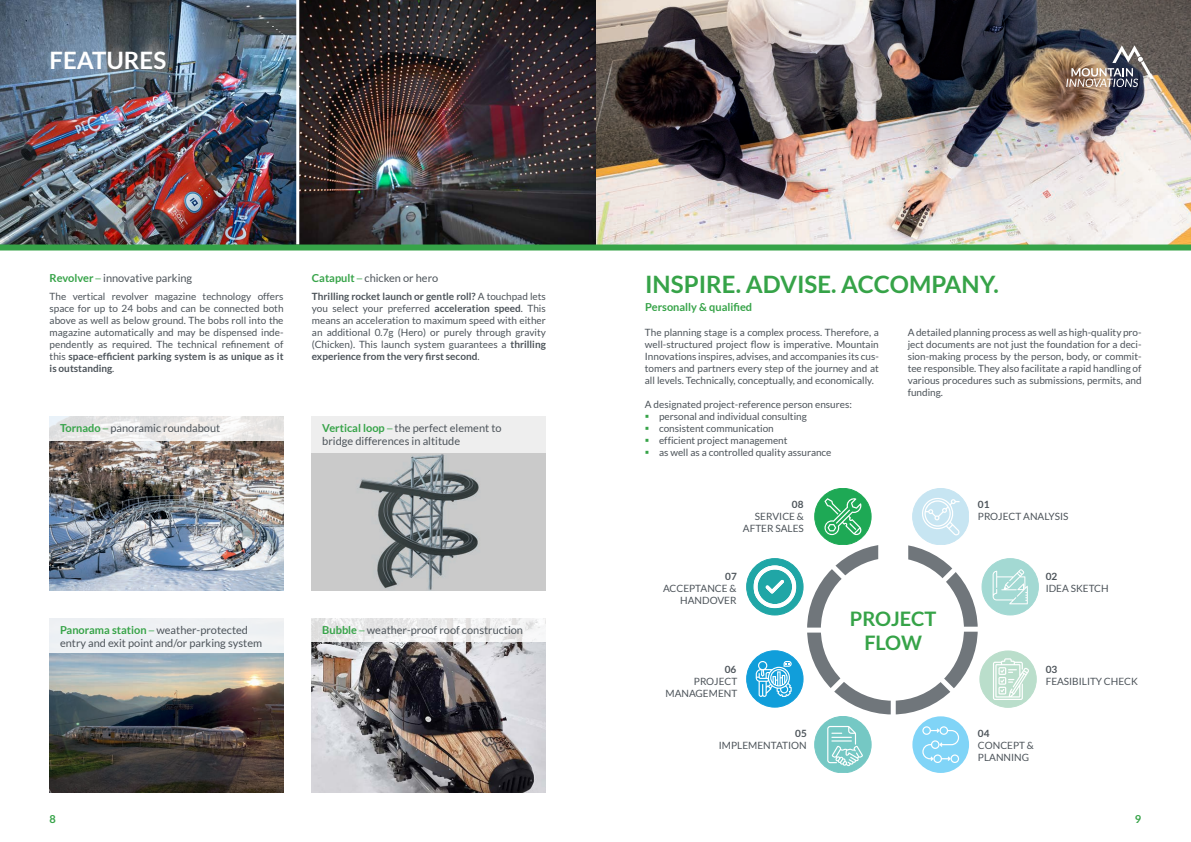
<style>
.page{position:relative;width:1191px;height:842px;background:#fff}
.page>*{position:absolute;margin:0;border:0;box-sizing:border-box;transform-origin:0 0}
.t1{font:700 24px "Lato";color:#36a348}
.t2{font:700 24px "Lato";color:#fff}
.t3{font:700 20px "Lato";color:#36a348}
.t4{font:11px/13.2px "Lato";color:#4d545a}
.t5{font:700 11px "Lato";color:#36a348}
.t6{font:10px/12px "Lato";color:#4d545a;text-align:justify}
.t7{font:700 10px "Lato";color:#4d545a}
.s1{font-weight:700;color:#36a348}
.s2{font-family:"Linotype Univers 420 Cn";color:#36a348}
.s3{font-weight:700}
.s4{color:#36a348}
</style>
<div class="page">
<img style="left:50px;top:441px;width:233px;height:149px">
<img style="left:50px;top:653px;width:233px;height:139px">
<img style="left:312px;top:453px;width:234px;height:137px">
<img style="left:595px;top:0;width:596px;height:244px">
<img style="left:0;top:0;width:296px;height:244px">
<img style="left:299px;top:0;width:296px;height:244px">
<img style="left:312px;top:642px;width:234px;height:150px">
<div style="left:807px;top:544px;width:170px;height:170px;border:14px solid #4d545a;border-radius:50%"></div>
<div style="left:878px;top:503px;width:30px;height:64px;background:#fff"></div>
<div style="left:890px;top:688px;width:5px;height:57px;background:#fff"></div>
<div style="left:952px;top:627px;width:61px;height:5px;background:#fff"></div>
<div style="left:772px;top:628px;width:70px;height:5px;background:#fff"></div>
<svg style="left:802px;top:664px;width:56px;height:56px"></svg>
<svg style="left:1066px;top:45px;width:87px;height:42px;background:#837a77"></svg>
<svg style="left:49px;top:416px;width:235px;height:25px;fill:#eae8e7"></svg>
<div style="left:43px;top:615px;width:249px;height:38px;background:linear-gradient(to bottom,#f2f4f6,#eef2f4)"></div>
<div style="left:305px;top:410px;width:244px;height:43px;background:linear-gradient(to bottom,#f5f5f5,#ebebeb)"></div>
<svg style="left:311px;top:618px;width:235px;height:24px;fill:#ededee"></svg>
<div style="left:746px;top:651px;width:57px;height:56px;background:#119eda;border-radius:50%"></div>
<div style="left:746px;top:651px;width:57px;height:56px;border:1px solid #119eda;border-radius:50%"></div>
<svg style="left:755px;top:661px;width:36px;height:36px"></svg>
<div style="left:746px;top:559px;width:57px;height:56px;background:#20a6a6;border-radius:50%"></div>
<div style="left:814px;top:488px;width:57px;height:57px;background:#1ea955;border-radius:50%"></div>
<svg style="left:754px;top:498px;width:107px;height:110px"></svg>
<div style="left:814px;top:716px;width:57px;height:57px;background:#75c8c4;border-radius:50%"></div>
<div style="left:814px;top:716px;width:57px;height:57px;border:1px solid #75c8c4;border-radius:50%"></div>
<svg style="left:827px;top:726px;width:36px;height:40px"></svg>
<div style="left:912px;top:488px;width:56px;height:57px;background:#c7e5f2;border-radius:50%"></div>
<div style="left:912px;top:716px;width:57px;height:57px;background:#80d4f7;border-radius:50%"></div>
<svg style="left:921px;top:659px;width:63px;height:104px"></svg>
<div style="left:982px;top:559px;width:56px;height:56px;background:#a3d9d3;border-radius:50%"></div>
<svg style="left:920px;top:496px;width:107px;height:108px"></svg>
<div style="left:980px;top:651px;width:56px;height:56px;background:#badecb;border-radius:50%"></div>
<div style="left:979px;top:651px;width:57px;height:56px;border:1px solid #badecb;border-radius:50%"></div>
<svg style="left:993px;top:658px;width:36px;height:42px"></svg>
<div style="left:0;top:244px;width:1191px;height:6px;background:#36a348"></div>
<p class="t2" style="left:50px;top:46px;width:118px">FEATURES</p>
<p class="t4" style="left:50px;top:272px;width:144px"><span class="s1">Revolver</span> <span class="s2">–</span> innovative parking</p>
<p class="t4" style="left:312px;top:272px;width:128px"><span class="s1">Catapult</span> <span class="s2">–</span> chicken or hero</p>
<p class="t6" style="left:50px;top:290px;width:235px">The vertical revolver magazine technology offers space for up to 24 bobs and can be connected both above as well as below ground. The bobs roll into the magazine automatically and may be dispensed inde&shy;pendently as required. The technical refinement of this <span class="s3">space-efficient parking system is as unique as it is outstanding</span>.</p>
<p class="t6" style="left:312px;top:290px;width:235px"><span class="s3">Thrilling rocket launch or gentle roll?</span> A touchpad lets you select your preferred <span class="s3">acceleration speed</span>. This means an acceleration to maximum speed with either an additional 0.7g (Hero) or purely through gravity (Chicken). This launch system guarantees a <span class="s3">thrilling experience from the very first second</span>.</p>
<p class="t4" style="left:60px;top:421px;width:162px"><span class="s1">Tornado</span> <span class="s2">–</span> panoramic roundabout</p>
<p class="t4" style="left:322px;top:421px;width:181px"><span class="s1">Vertical loop</span> <span class="s2">–</span> the perfect element to bridge differences in altitude</p>
<p class="t4" style="left:60px;top:623px;width:204px"><span class="s1">Panorama station</span> <span class="s2">–</span> weather-protected entry and exit point and/or parking system</p>
<p class="t4" style="left:322px;top:623px;width:202px"><span class="s1">Bubble</span> <span class="s2">–</span> weather-proof roof construction</p>
<p class="t5" style="left:50px;top:812px;width:8px">8</p>
<p class="t1" style="left:645px;top:270px;width:355px">INSPIRE. ADVISE. ACCOMPANY.</p>
<p class="t5" style="left:645px;top:300px;width:109px">Personally &amp; qualified</p>
<p class="t6" style="left:645px;top:326px;width:235px">The planning stage is a complex process. Therefore, a well-structured project flow is imperative. Mountain Innovations inspires, advises, and accompanies its cus&shy;tomers and partners every step of the journey and at all levels. Technically, conceptually, and economically.</p>
<p class="t6" style="left:645px;top:398px;width:209px">A designated project-reference person ensures:</p>
<p class="t6" style="left:645px;top:410px;width:164px"><span class="s4">▪</span> personal and individual consulting</p>
<p class="t6" style="left:645px;top:422px;width:130px"><span class="s4">▪</span> consistent communication</p>
<p class="t6" style="left:645px;top:434px;width:144px"><span class="s4">▪</span> efficient project management</p>
<p class="t6" style="left:645px;top:446px;width:188px"><span class="s4">▪</span> as well as a controlled quality assurance</p>
<p class="t6" style="left:907px;top:326px;width:235px">A detailed planning process as well as high-quality pro&shy;ject documents are not just the foundation for a deci&shy;sion-making process by the person, body, or commit&shy;tee responsible. They also facilitate a rapid handling of various procedures such as submissions, permits, and funding.</p>
<p class="t7" style="left:792px;top:499px;width:13px">08</p>
<p class="t6" style="left:755px;top:511px;width:51px">SERVICE &amp;</p>
<p class="t6" style="left:743px;top:523px;width:62px">AFTER SALES</p>
<p class="t7" style="left:978px;top:499px;width:13px">01</p>
<p class="t6" style="left:978px;top:511px;width:92px">PROJECT ANALYSIS</p>
<p class="t7" style="left:725px;top:571px;width:13px">07</p>
<p class="t6" style="left:663px;top:583px;width:75px">ACCEPTANCE &amp;</p>
<p class="t6" style="left:680px;top:595px;width:58px">HANDOVER</p>
<p class="t7" style="left:1045px;top:571px;width:13px">02</p>
<p class="t6" style="left:1045px;top:583px;width:64px">IDEA SKETCH</p>
<p class="t7" style="left:725px;top:664px;width:13px">06</p>
<p class="t6" style="left:694px;top:676px;width:45px">PROJECT</p>
<p class="t6" style="left:665px;top:688px;width:73px">MANAGEMENT</p>
<p class="t7" style="left:795px;top:727px;width:13px">05</p>
<p class="t6" style="left:719px;top:739px;width:89px">IMPLEMENTATION</p>
<p class="t3" style="left:850px;top:607px;width:88px">PROJECT</p>
<p class="t3" style="left:864px;top:631px;width:59px">FLOW</p>
<p class="t7" style="left:1045px;top:664px;width:13px">03</p>
<p class="t6" style="left:1045px;top:676px;width:94px">FEASIBILITY CHECK</p>
<p class="t7" style="left:978px;top:727px;width:13px">04</p>
<p class="t6" style="left:978px;top:739px;width:58px">CONCEPT &amp;</p>
<p class="t6" style="left:978px;top:751px;width:53px">PLANNING</p>
<p class="t5" style="left:1135px;top:812px;width:8px">9</p>
</div>
